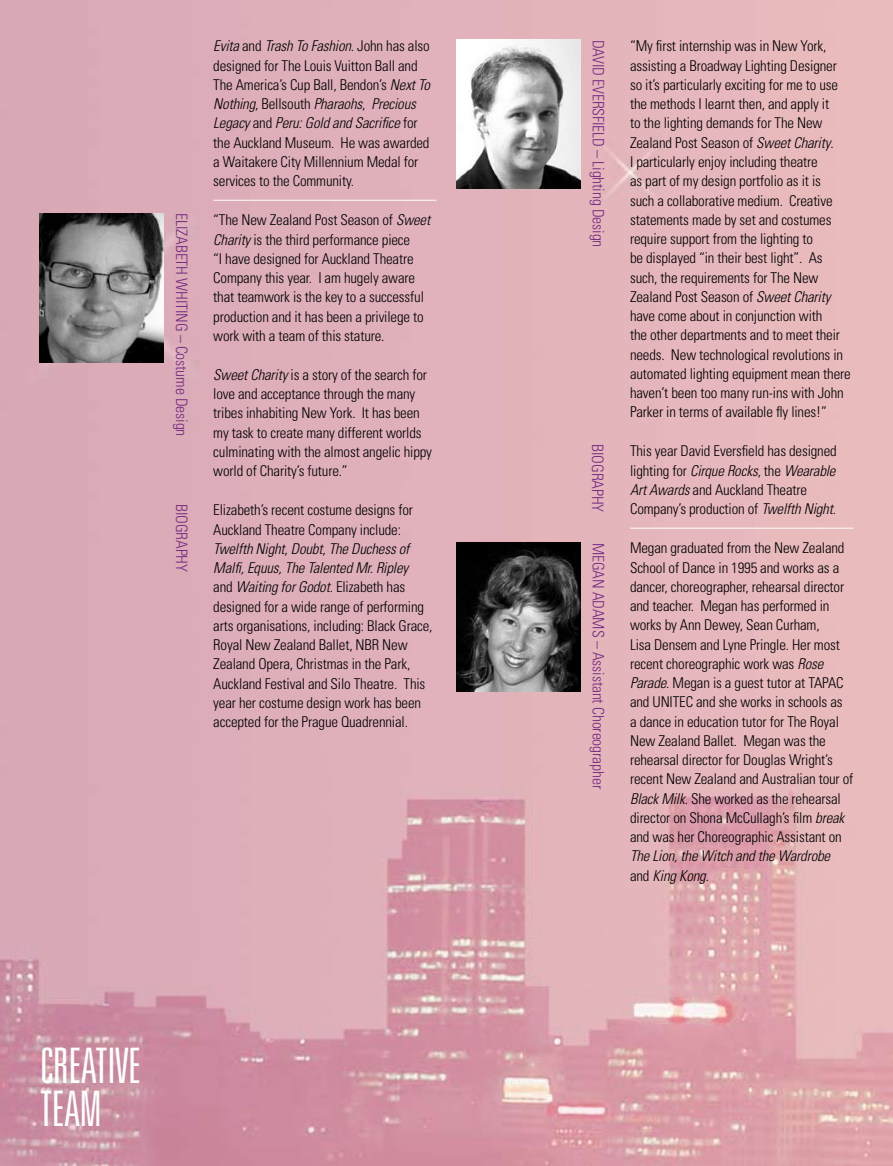
<style>
.page{position:relative;width:893px;height:1166px;background:#fff}
.page>*{position:absolute;margin:0;border:0;box-sizing:border-box;transform-origin:0 0}
.t1{font:300 ultra-condensed 49px/43.6px "Univers";letter-spacing:-.01em;color:#fff}
.t2{font:300 condensed 15.75px "Univers";letter-spacing:-.01em;color:#772c83}
.t3{font:300 condensed 14.88px/19.2px "Univers";letter-spacing:-.01em;color:#000}
.t4{font:italic 300 condensed 14.88px/19.2px "Univers";letter-spacing:-.01em;color:#000}
.s1{font-style:italic}
.s2{font-style:normal}
</style>
<div class="page">
<img style="left:0;top:0;width:893px;height:1166px">
<img style="left:40px;top:213px;width:124px;height:149px">
<img style="left:456px;top:40px;width:124px;height:149px">
<img style="left:456px;top:543px;width:124px;height:148px">
<hr style="left:213px;top:200px;width:224px;height:1px;background:#fff">
<hr style="left:630px;top:528px;width:223px;height:1px;background:#fff">
<p class="t2" style="left:191px;top:213px;width:225px;rotate:90deg">ELIZABETH WHITING – Costume Design</p>
<p class="t2" style="left:191px;top:504px;width:69px;rotate:90deg">BIOGRAPHY</p>
<p class="t3" style="left:213px;top:37px;width:218px"><span class="s1">Evita</span> and <span class="s1">Trash To Fashion.</span> John has also designed for The Louis Vuitton Ball and The America’s Cup Ball, Bendon’s <span class="s1">Next To Nothing</span>, Bellsouth <span class="s1">Pharaohs</span>, <span class="s1">Precious Legacy</span> and <span class="s1">Peru: Gold and Sacrifice</span> for the Auckland Museum. He was awarded a Waitakere City Millennium Medal for services to the Community.</p>
<p class="t3" style="left:213px;top:210px;width:218px">“The New Zealand Post Season of <span class="s1">Sweet Charity</span> is the third performance piece<br>“I have designed for Auckland Theatre Company this year. I am hugely aware that teamwork is the key to a successful production and it has been a privilege to work with a team of this stature.</p>
<p class="t3" style="left:213px;top:365px;width:220px"><span class="s1">Sweet Charity</span> is a story of the search for love and acceptance through the many tribes inhabiting New York. It has been my task to create many different worlds culminating with the almost angelic hippy world of Charity’s future.”</p>
<p class="t3" style="left:213px;top:500px;width:201px">Elizabeth’s recent costume designs for<br>Auckland Theatre Company include:</p>
<p class="t3" style="left:213px;top:539px;width:221px"><span class="s1">Twelfth Night, Doubt, The Duchess of Malfi, Equus, The Talented Mr. Ripley<br></span>and <span class="s1">Waiting for Godot</span>. Elizabeth has designed for a wide range of performing arts organisations, including: Black Grace, Royal New Zealand Ballet, NBR New Zealand Opera, Christmas in the Park, Auckland Festival and Silo Theatre. This year her costume design work has been accepted for the Prague Quadrennial.</p>
<h1 class="t1" style="left:40px;top:1042px;width:103px">CREATIVE<br>TEAM</h1>
<p class="t2" style="left:608px;top:40px;width:209px;rotate:90deg">DAVI D EVERSFIELD – Lighting Design</p>
<p class="t2" style="left:607px;top:444px;width:69px;rotate:90deg">BIOGRAPHY</p>
<p class="t2" style="left:608px;top:543px;width:248px;rotate:90deg">MEGAN ADAMS – Assistant Choreographer</p>
<p class="t3" style="left:630px;top:37px;width:222px">“My first internship was in New York, assisting a Broadway Lighting Designer so it’s particularly exciting for me to use the methods I learnt then, and apply it<br>to the lighting demands for The New Zealand Post Season of <span class="s1">Sweet Charity</span>.<br>I particularly enjoy including theatre<br>as part of my design portfolio as it is<br>such a collaborative medium. Creative statements made by set and costumes require support from the lighting to<br>be displayed “in their best light”. As such, the requirements for The New Zealand Post Season of <span class="s1">Sweet Charity </span>have come about in conjunction with<br>the other departments and to meet their needs. New technological revolutions in automated lighting equipment mean there haven’t been too many run-ins with John Parker in terms of available fly lines!”</p>
<p class="t3" style="left:630px;top:441px;width:208px">This year David Eversfield has designed lighting for <span class="s1">Cirque Rocks</span>, the <span class="s1">Wearable Art Awards</span> and Auckland Theatre Company’s production of <span class="s1">Twelfth Night</span>.</p>
<p class="t3" style="left:630px;top:538px;width:216px">Megan graduated from the New Zealand School of Dance in 1995 and works as a dancer, choreographer, rehearsal director and teacher. Megan has performed in works by Ann Dewey, Sean Curham,<br>Lisa Densem and Lyne Pringle. Her most recent choreographic work was <span class="s1">Rose Parade</span>. Megan is a guest tutor at TAPA</p>
<p class="t3" style="left:836px;top:673px;width:9px">C</p>
<p class="t3" style="left:630px;top:692px;width:225px;text-indent:56px">C and she works in schools as<br>a dance in education tutor for The Royal New Zealand Ballet. Megan was the rehearsal director for Douglas Wright’s recent New Zealand and Australian tour of <span class="s1">Black Milk</span>. She worked as the rehearsal director on Shona McCullagh’s film <span class="s1">break </span>and was her Choreographic Assistant on</p>
<p class="t4" style="left:630px;top:846px;width:202px">The Lion, the Witch and the Wardrobe <span class="s2">and</span> King Kong<span class="s2">.</span></p>
<p class="t3" style="left:630px;top:692px;width:30px">and UNITE</p>
</div>
